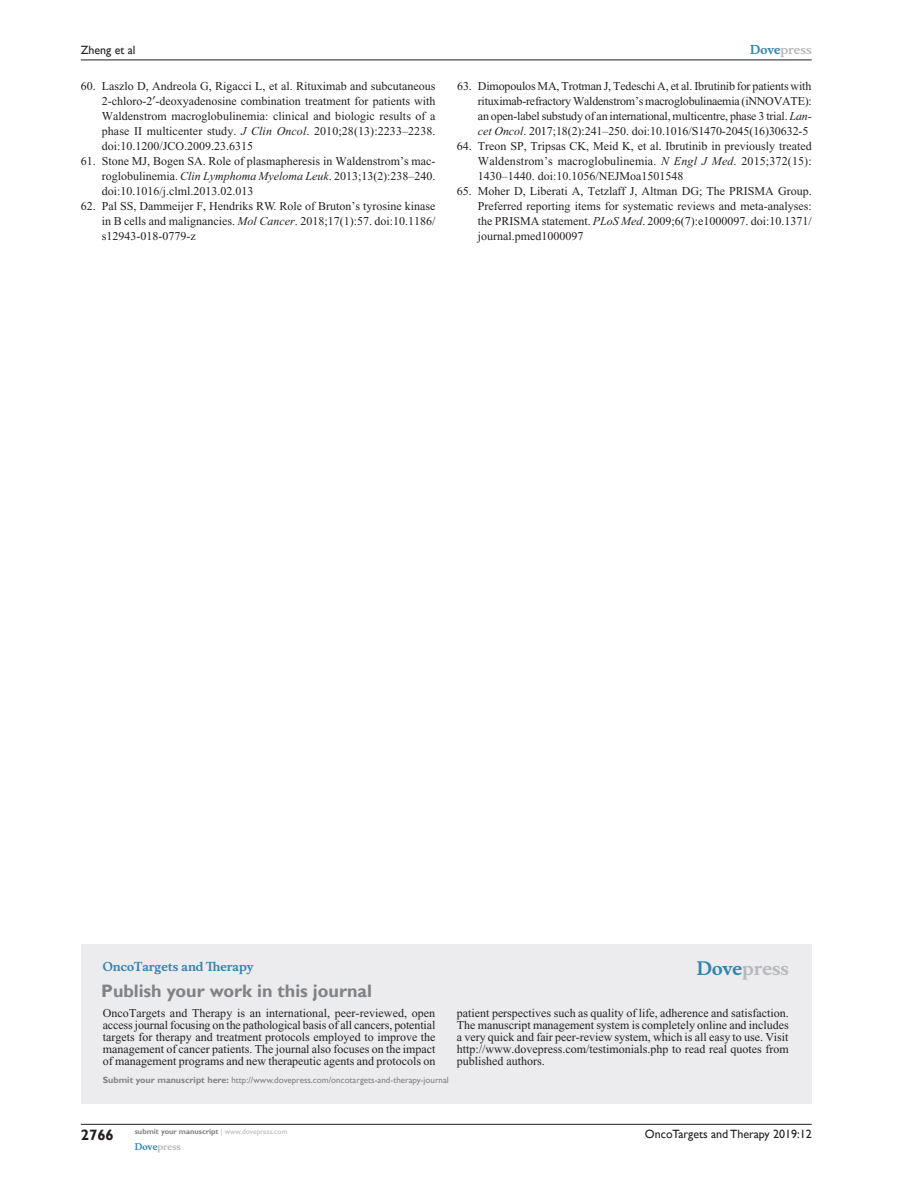
<style>
.page{position:relative;width:918px;height:1188px;background:#fff}
.page>*{position:absolute;margin:0;border:0;box-sizing:border-box;transform-origin:0 0}
.t1{font:700 18px "Gill Sans";color:#808285}
.t2{font:700 18px "Musee";color:#b8b9bc}
.t3{font:700 15px "Gill Sans";color:#231f20}
.RefNL2{font:12px/15px "Times New Roman";color:#231f20;text-align:justify}
.t4{font:12px "Gill Sans";color:#231f20}
.t5{font:700 12px "Musee";color:#3485ae}
.t6{font:700 12px "Musee";color:#b8b9bc}
.t7{font:9px "Gill Sans";color:#808285}
.t8{font:700 9px "Musee";color:#b8b9bc}
.t9{font:700 7.5px "Gill Sans";color:#808285}
.s1{font-style:italic}
.s2{color:#3485ae}
.s3{font-weight:700}
.s4{font-weight:400;color:#b8b9bc}
</style>
<div class="page">
<div style="left:81px;top:944px;width:731px;height:159px;background:#ececee"></div>
<hr style="left:81px;top:1124px;width:731px;height:1px;background:#231f20">
<hr style="left:81px;top:60px;width:731px;height:1px;background:#231f20">
<p class="t4" style="left:81px;top:43px;width:56px">Zheng et al</p>
<p class="RefNL2" style="left:102px;top:79px;width:335px;text-indent:-21px">60. Laszlo D, Andreola G, Rigacci L, et al. Rituximab and subcutaneous 2-chloro-2 -deoxyadenosine combination treatment for patients with Waldenstrom macroglobulinemia: clinical and biologic results of a phase II multicenter study. <span class="s1">J Clin Oncol</span>. 2010;28(13):2233–2238. doi:10.1200/JCO.2009.23.6315</p>
<p class="RefNL2" style="left:102px;top:154px;width:335px;text-indent:-21px">61. Stone MJ, Bogen SA. Role of plasmapheresis in Waldenstrom’s mac&shy;roglobulinemia. <span class="s1">Clin Lymphoma Myeloma Leuk</span>. 2013;13(2):238–240. doi:10.1016/j.clml.2013.02.013</p>
<p class="RefNL2" style="left:102px;top:199px;width:335px;text-indent:-21px">62. Pal SS, Dammeijer F, Hendriks RW. Role of Bruton’s tyrosine kinase in B cells and malignancies. <span class="s1">Mol Cancer</span>. 2018;17(1):57. doi:10.1186/ s12943-018-0779-z</p>
<p class="t6" style="left:750px;top:43px;width:63px"><span class="s2">Dove</span>press</p>
<p class="RefNL2" style="left:478px;top:79px;width:335px;text-indent:-21px">63. Dimopoulos MA, Trotman J, Tedeschi A, et al. Ibrutinib for patients with rituximab-refractory Waldenstrom’s macroglobulinaemia (iNNOVATE): an open-label substudy of an international, multicentre, phase 3 trial. <span class="s1">Lan&shy;cet Oncol</span>. 2017;18(2):241–250. doi:10.1016/S1470-2045(16)30632-5</p>
<p class="RefNL2" style="left:478px;top:139px;width:335px;text-indent:-21px">64. Treon SP, Tripsas CK, Meid K, et al. Ibrutinib in previously treated Waldenstrom’s macroglobulinemia. <span class="s1">N Engl J Med</span>. 2015;372(15):<br>1430–1440. doi:10.1056/NEJMoa1501548</p>
<p class="RefNL2" style="left:478px;top:184px;width:335px;text-indent:-21px">65. Moher D, Liberati A, Tetzlaff J, Altman DG; The PRISMA Group.<br>Preferred reporting items for systematic reviews and meta-analyses: the PRISMA statement. <span class="s1">PLoS Med</span>. 2009;6(7):e1000097. doi:10.1371/ journal.pmed1000097</p>
<p class="t5" style="left:103px;top:959px;width:152px">OncoTargets and Therapy</p>
<h1 class="t1" style="left:101px;top:980px;width:272px">Publish your work in this journal</h1>
<h1 class="t2" style="left:697px;top:958px;width:94px"><span class="s2">Dove</span>press</h1>
<p class="RefNL2" style="left:103px;top:1007px;width:334px;line-height:12px">OncoTargets and Therapy is an international, peer-reviewed, open access journal focusing on the pathological basis of all cancers, potential targets for therapy and treatment protocols employed to improve the management of cancer patients. The journal also focuses on the impact of management programs and new therapeutic agents and protocols on</p>
<p class="RefNL2" style="left:457px;top:1007px;width:333px;line-height:12px">patient perspectives such as quality of life, adherence and satisfaction.<br>The manuscript management system is completely online and includes a very quick and fair peer-review system, which is all easy to use. Visit http://www.dovepress.com/testimonials.php to read real quotes from published authors.</p>
<p class="t7" style="left:103px;top:1075px;width:348px"><span class="s3">Submit your manuscript here:</span> http://www.dovepress.com/oncotargets-and-therapy-journal</p>
<p class="t3" style="left:81px;top:1126px;width:35px">2766</p>
<p class="t9" style="left:135px;top:1127px;width:154px">submit your manuscript <span class="s4">| www.dovepress.com</span></p>
<p class="t8" style="left:135px;top:1141px;width:48px"><span class="s2">Dove</span>press</p>
<p class="t4" style="left:645px;top:1127px;width:168px">OncoTargets and Therapy 2019:12</p>
</div>
